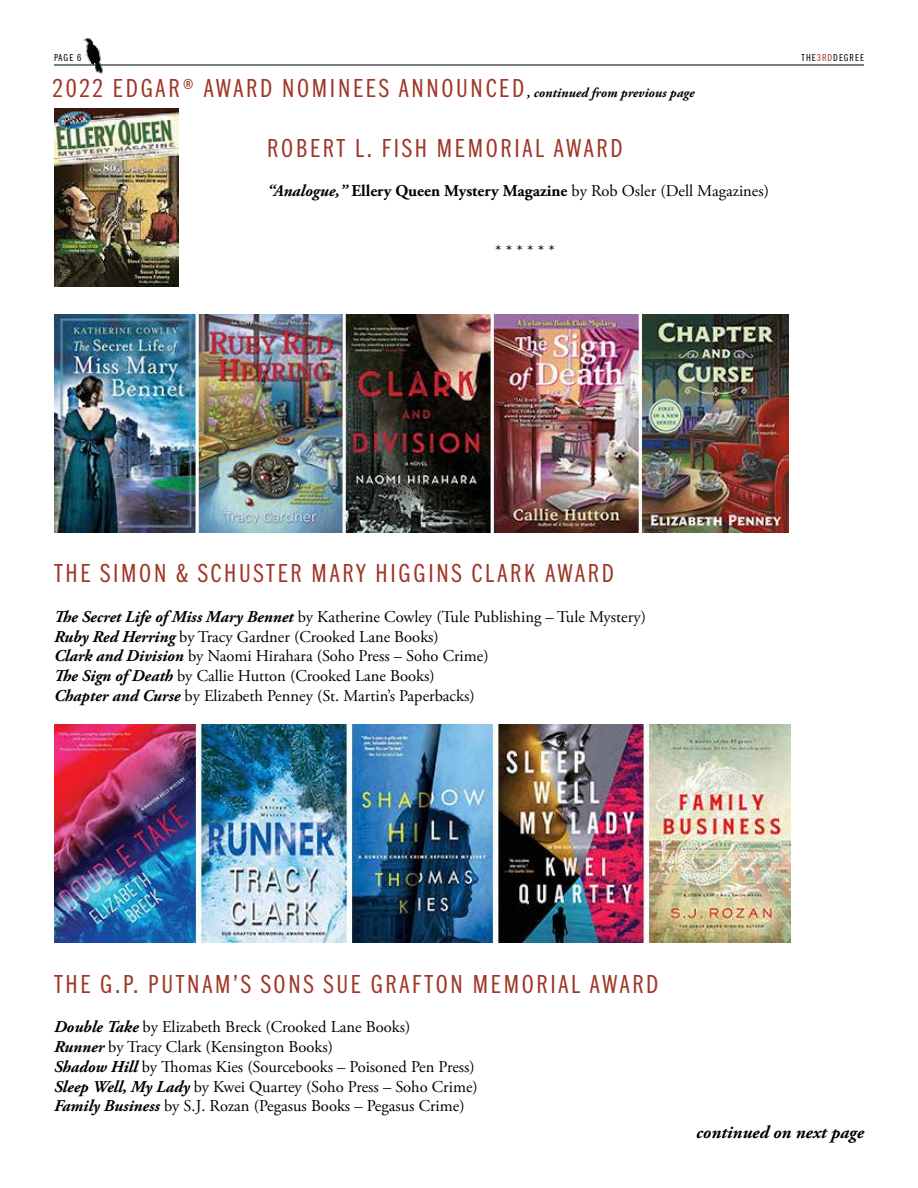
<style>
.page{position:relative;width:918px;height:1188px;background:#fff}
.page>*{position:absolute;margin:0;border:0;box-sizing:border-box;transform-origin:0 0}
.t1{font:300 27px "Franklin Cond ITC Std";letter-spacing:.1em;color:#9f3728}
.t2{font:italic 700 18px "Adobe Garamond Pro";color:#000}
.t3{font:16.5px/19.8px "Adobe Garamond Pro";color:#000}
.t4{font:700 16.5px "Adobe Garamond Pro";color:#000}
.t5{font:300 10.5px "Franklin Cond ITC Std";letter-spacing:.095em;color:#000}
.s1{color:#9f3728}
.s2{font-family:"Adobe Garamond Pro";font-weight:700;font-style:italic;font-size:13.5px;color:#000}
.s3{font-style:italic}
.s4{font-weight:400}
.s5{font-weight:700;font-style:italic}
</style>
<div class="page">
<hr style="left:54px;top:65px;width:810px;height:1px;background:#000">
<img style="left:81px;top:38px;width:25px;height:36px">
<img style="left:54px;top:725px;width:736px;height:217px">
<img style="left:54px;top:315px;width:734px;height:217px">
<img style="left:54px;top:108px;width:124px;height:178px">
<p class="t5" style="left:54px;top:52px;width:29px">PAGE 6</p>
<p class="t5" style="left:802px;top:52px;width:64px">THE<span class="s1">3RD</span>DEGREE</p>
<h1 class="t1" style="left:52px;top:74px;width:644px">2022 EDGAR® AWARD NOMINEES ANNOUNCED <span class="s2">, continued from previous page</span></h1>
<h1 class="t1" style="left:267px;top:134px;width:14px">ROBERT</h1>
<h1 class="t1" style="left:355px;top:134px;width:39px">L. FISH</h1>
<h1 class="t1" style="left:437px;top:134px;width:15px">MEMORIAL</h1>
<h1 class="t1" style="left:554px;top:134px;width:15px">AWAR</h1>
<h1 class="t1" style="left:610px;top:134px;width:14px">D</h1>
<p class="t4" style="left:267px;top:181px;width:503px"><span class="s3">“Analogue,”</span> Ellery Queen Mystery Magazine <span class="s4">by Rob Osler (Dell Magazines)</span></p>
<p class="t3" style="left:495px;top:241px;width:61px">* * * * * *</p>
<h1 class="t1" style="left:54px;top:560px;width:13px">THE</h1>
<h1 class="t1" style="left:100px;top:560px;width:14px">SIMON</h1>
<h1 class="t1" style="left:176px;top:560px;width:36px">&amp; SCHUSTER</h1>
<h1 class="t1" style="left:312px;top:560px;width:15px">MARY</h1>
<h1 class="t1" style="left:376px;top:560px;width:13px">HIGGINS</h1>
<h1 class="t1" style="left:471px;top:560px;width:14px">CLARK</h1>
<h1 class="t1" style="left:545px;top:560px;width:15px">AWAR</h1>
<h1 class="t1" style="left:602px;top:560px;width:14px">D</h1>
<p class="t3" style="left:54px;top:607px;width:594px"><span class="s5">The Secret Life of Miss Mary Bennet</span> by Katherine Cowley (Tule Publishing – Tule Mystery)<br><span class="s5">Ruby Red Herring</span> by Tracy Gardner (Crooked Lane Books)<br><span class="s5">Clark and Division</span> by Naomi Hirahara (Soho Press – Soho Crime)<br><span class="s5">The Sign of Death</span> by Callie Hutton (Crooked Lane Books)<br><span class="s5">Chapter and Curse</span> by Elizabeth Penney (St. Martin’s Paperbacks)</p>
<h1 class="t1" style="left:54px;top:971px;width:13px">THE</h1>
<h1 class="t1" style="left:100px;top:971px;width:63px">G.P. PUTNAM</h1>
<h1 class="t1" style="left:233px;top:971px;width:42px">’S SONS</h1>
<h1 class="t1" style="left:323px;top:971px;width:14px">SUE</h1>
<h1 class="t1" style="left:371px;top:971px;width:14px">GRAFTON</h1>
<h1 class="t1" style="left:473px;top:971px;width:15px">MEMORIAL</h1>
<h1 class="t1" style="left:590px;top:971px;width:15px">AWAR</h1>
<h1 class="t1" style="left:646px;top:971px;width:14px">D</h1>
<p class="t3" style="left:54px;top:1018px;width:425px"><span class="s5">Double Take</span> by Elizabeth Breck (Crooked Lane Books)<br><span class="s5">Runner</span> by Tracy Clark (Kensington Books)<br><span class="s5">Shadow Hill</span> by Thomas Kies (Sourcebooks – Poisoned Pen Press)<br><span class="s5">Sleep Well, My Lady</span> by Kwei Quartey (Soho Press – Soho Crime)<br><span class="s5">Family Business</span> by S.J. Rozan (Pegasus Books – Pegasus Crime)</p>
<p class="t2" style="left:696px;top:1122px;width:169px">continued on next page</p>
</div>
